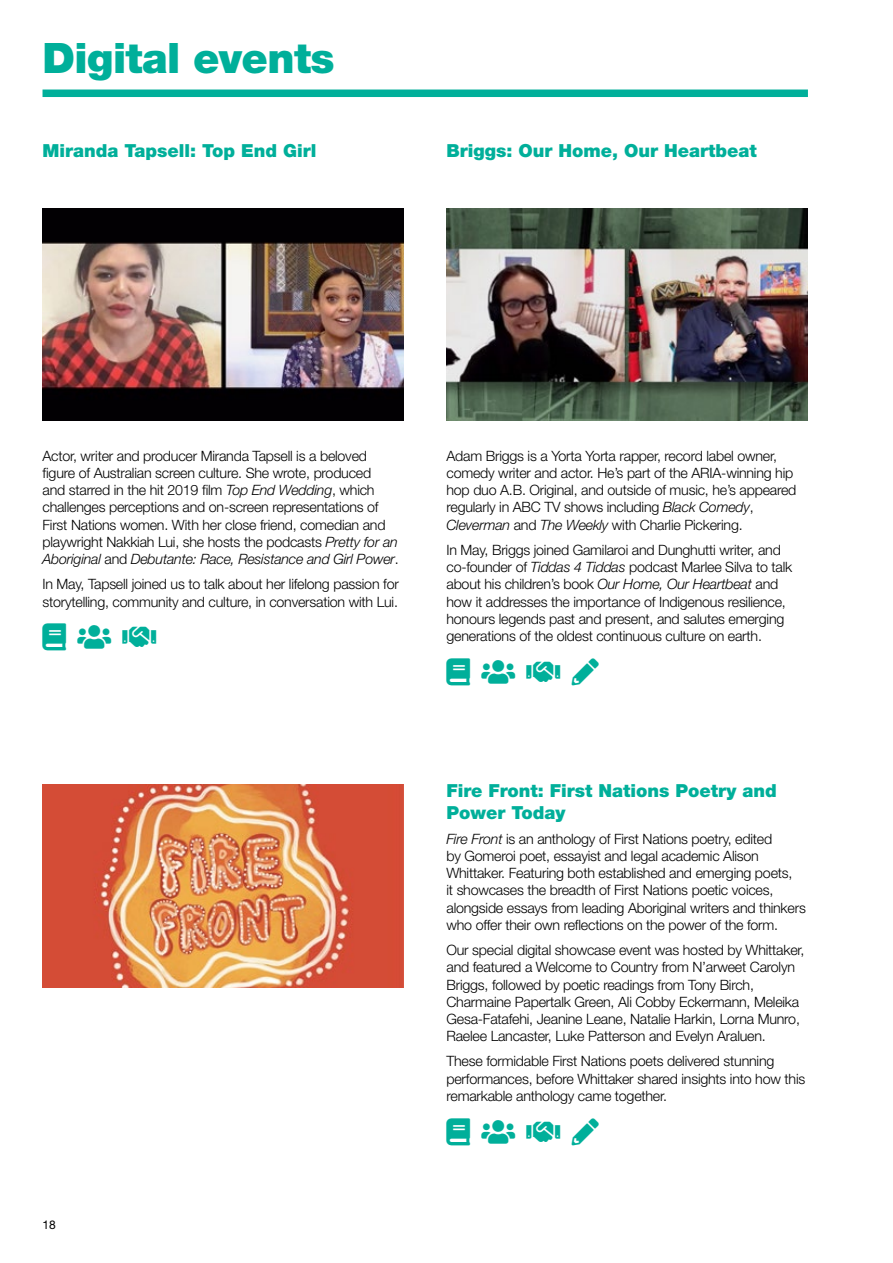
<style>
.page{position:relative;width:893px;height:1263px;background:#fff}
.page>*{position:absolute;margin:0;border:0;box-sizing:border-box;transform-origin:0 0}
.t1{font:900 42px "Helvetica Neue LT Std";letter-spacing:-.015em;color:#00af9a}
.t2{font:27px "Font Awesome 5 Pro Solid";color:#00af9a}
.t3{font:900 18px/21.6px "Helvetica Neue LT Std";color:#00af9a}
.t4{font:300 14.25px/17.1px "Helvetica Neue LT Std";letter-spacing:-.015em;color:#000}
.t5{font:12px "Helvetica Neue LT Std";color:#000}
.s1{font-style:italic}
</style>
<div class="page">
<div style="left:43px;top:90px;width:765px;height:7px;background:#00af9a"></div>
<img style="left:446px;top:208px;width:362px;height:213px">
<img style="left:43px;top:208px;width:361px;height:213px">
<img style="left:43px;top:784px;width:361px;height:204px">
<h1 class="t1" style="left:43px;top:32px;width:294px">Digital events</h1>
<p class="t3" style="left:43px;top:140px;width:276px">Miranda Tapsell: Top End Girl</p>
<p class="t3" style="left:446px;top:140px;width:312px">Briggs: Our Home, Our Heartbeat</p>
<p class="t4" style="left:43px;top:447px;width:358px">Actor, writer and producer Miranda Tapsell is a beloved figure of Australian screen culture. She wrote, produced<br>and starred in the hit 2019 film <span class="s1">Top End Wedding</span>, which challenges perceptions and on-screen representations of First Nations women. With her close friend, comedian and playwright Nakkiah Lui, she hosts the podcasts <span class="s1">Pretty for an Aboriginal</span> and <span class="s1">Debutante: Race, Resistance and Girl Power</span>.</p>
<p class="t4" style="left:43px;top:575px;width:358px">In May, Tapsell joined us to talk about her lifelong passion for storytelling, community and culture, in conversation with Lui.</p>
<h2 class="t2" style="left:43px;top:624px;width:43px">□□ ▲▲</h2>
<h2 class="t2" style="left:123px;top:624px;width:5px">★■▲</h2>
<p class="t5" style="left:43px;top:1217px;width:15px">18</p>
<p class="t4" style="left:446px;top:447px;width:351px">Adam Briggs is a Yorta Yorta rapper, record label owner, comedy writer and actor. He’s part of the ARIA-winning hip hop duo A.B. Original, and outside of music, he’s appeared regularly in ABC TV shows including <span class="s1">Black Comedy</span>, <span class="s1">Cleverman</span> and <span class="s1">The Weekly</span> with Charlie Pickering.</p>
<p class="t4" style="left:446px;top:541px;width:347px">In May, Briggs joined Gamilaroi and Dunghutti writer, and co-founder of <span class="s1">Tiddas 4 Tiddas</span> podcast Marlee Silva to talk about his children’s book <span class="s1">Our Home, Our Heartbeat</span> and how it addresses the importance of Indigenous resilience, honours legends past and present, and salutes emerging generations of the oldest continuous culture on earth.</p>
<h2 class="t2" style="left:446px;top:658px;width:43px">□□ ▲▲</h2>
<h2 class="t2" style="left:527px;top:658px;width:5px">★■▲</h2>
<p class="t3" style="left:446px;top:780px;width:332px">Fire Front: First Nations Poetry and<br>Power Today</p>
<p class="t4" style="left:446px;top:830px;width:361px"><span class="s1">Fire Front</span> is an anthology of First Nations poetry, edited<br>by Gomeroi poet, essayist and legal academic Alison Whittaker. Featuring both established and emerging poets,<br>it showcases the breadth of First Nations poetic voices, alongside essays from leading Aboriginal writers and thinkers who offer their own reflections on the power of the form.</p>
<p class="t4" style="left:446px;top:941px;width:359px">Our special digital showcase event was hosted by Whittaker, and featured a Welcome to Country from N’arweet Carolyn Briggs, followed by poetic readings from Tony Birch, Charmaine Papertalk Green, Ali Cobby Eckermann, Meleika Gesa-Fatafehi, Jeanine Leane, Natalie Harkin, Lorna Munro, Raelee Lancaster, Luke Patterson and Evelyn Araluen.</p>
<p class="t4" style="left:446px;top:1052px;width:360px">These formidable First Nations poets delivered stunning performances, before Whittaker shared insights into how this remarkable anthology came together.</p>
<h2 class="t2" style="left:446px;top:1118px;width:43px">□□ ▲▲</h2>
<h2 class="t2" style="left:527px;top:1118px;width:5px">★■▲</h2>
</div>
